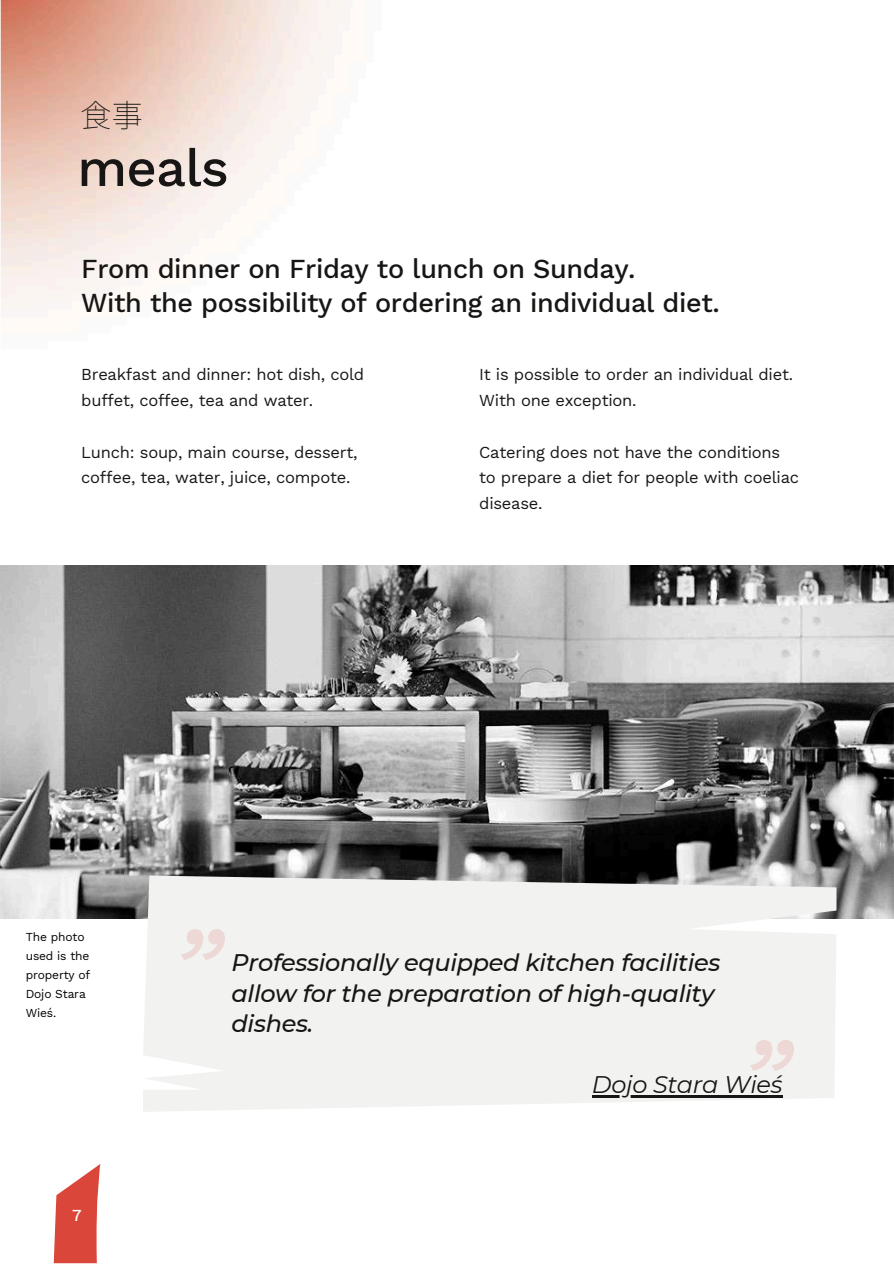
<style>
.page{position:relative;width:894px;height:1264px;background:#fff}
.page>*{position:absolute;margin:0;border:0;box-sizing:border-box;transform-origin:0 0}
.t1{font:500 52.5px "Work Sans";letter-spacing:-.015em;color:#171615}
.t2{font:100 31.5px "Noto Sans JP";color:#171615}
.t3{font:500 27px/33.8px "Work Sans";letter-spacing:-.015em;color:#171615}
.t4{font:italic 500 24px/30.3px "Montserrat";letter-spacing:-.015em;color:#171615}
.t5{font:italic 24px "Montserrat";letter-spacing:-.015em;color:#171615}
.t6{font:16.5px/25.8px "Work Sans";letter-spacing:-.015em;color:#171615}
.t7{font:500 16.5px "Work Sans";color:#fff}
.t8{font:12px/19px "Work Sans";letter-spacing:-.015em;color:#000}
</style>
<div class="page">
<img style="left:0;top:565px;width:893px;height:353px">
<svg style="left:54px;top:1164px;width:46px;height:99px"></svg>
<svg style="left:143px;top:875px;width:693px;height:236px;fill:#f2f2f1"></svg>
<svg style="left:181px;top:929px;width:44px;height:31px"></svg>
<svg style="left:749px;top:1039px;width:44px;height:31px"></svg>
<img style="left:0;top:0;width:342px;height:310px">
<hr style="left:591px;top:1095px;width:190px;height:2px;background:#171615">
<h2 class="t2" style="left:80px;top:91px;width:65px">食事</h2>
<h1 class="t1" style="left:77px;top:137px;width:153px">meals</h1>
<h3 class="t3" style="left:81px;top:252px;width:639px">From dinner on Friday to lunch on Sunday.<br>With the possibility of ordering an individual diet.</h3>
<p class="t6" style="left:81px;top:361px;width:284px">Breakfast and dinner: hot dish, cold buffet, coffee, tea and water.</p>
<p class="t6" style="left:81px;top:439px;width:277px">Lunch: soup, main course, dessert, coffee, tea, water, juice, compote.</p>
<p class="t6" style="left:479px;top:361px;width:315px">It is possible to order an individual diet.<br>With one exception.</p>
<p class="t6" style="left:479px;top:439px;width:321px">Catering does not have the conditions to prepare a diet for people with coeliac disease.</p>
<p class="t8" style="left:26px;top:927px;width:66px">The photo used is the property of<br>Dojo Stara<br>Wieś.</p>
<p class="t7" style="left:72px;top:1205px;width:11px">7</p>
<h3 class="t4" style="left:231px;top:947px;width:490px">Professionally equipped kitchen facilities allow for the preparation of high-quality dishes.</h3>
<h3 class="t5" style="left:591px;top:1069px;width:192px">Dojo Stara Wieś</h3>
</div>
